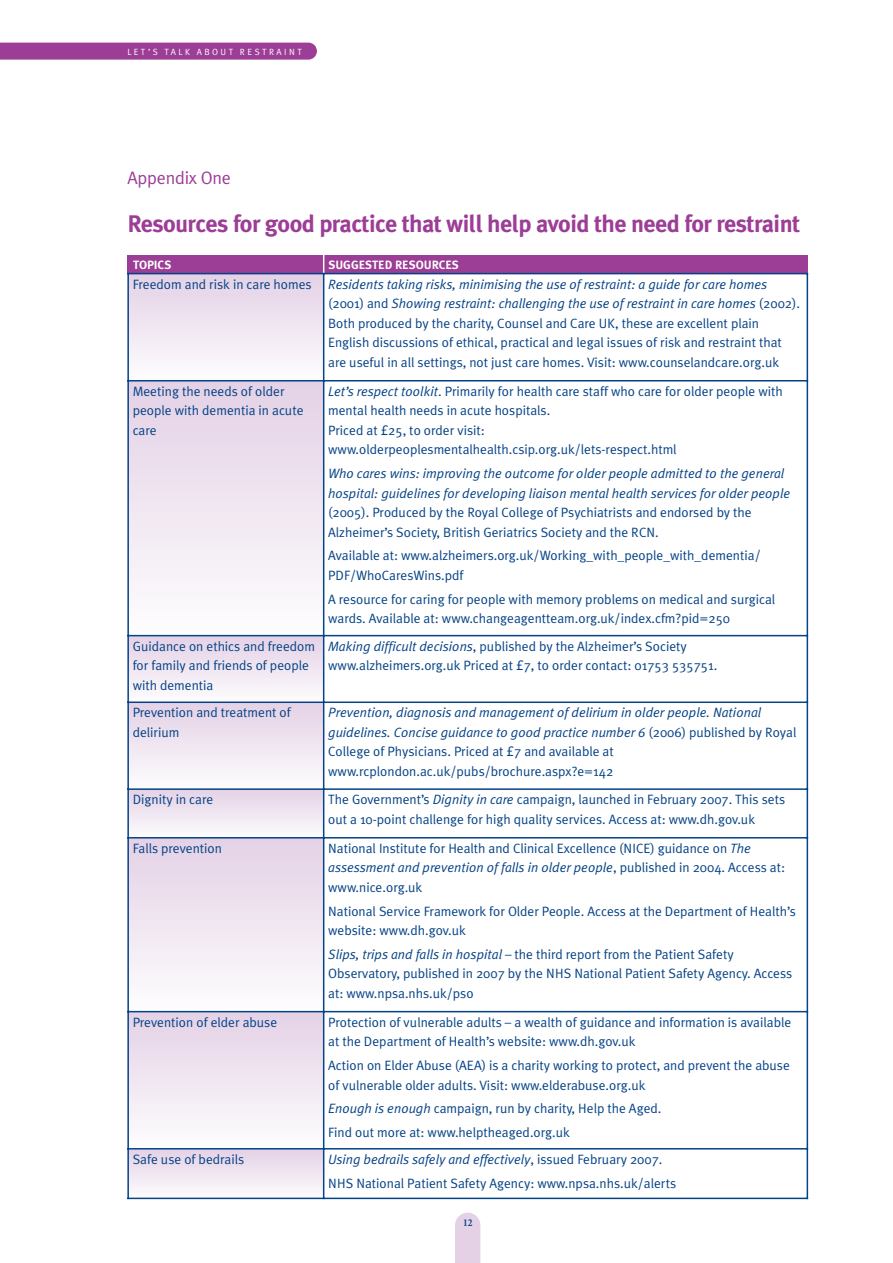
<style>
.page{position:relative;width:893px;height:1263px;background:#fff}
.page>*{position:absolute;margin:0;border:0;box-sizing:border-box;transform-origin:0 0}
.t1{font:700 24px "Meta Plus";letter-spacing:-.02em;color:#9c3d96}
.t2{font:18px "Meta Plus Normal";letter-spacing:-.01em;color:#9c3d96}
.t3{font:13.5px/19.5px "Meta Plus Normal";color:#054286}
.t4{font:italic 13.5px/19.5px "Meta Plus Normal";color:#054286}
.t5{font:700 12px "Meta Plus";color:#fff}
.t6{font:700 condensed 10.5px "Minion";color:#054286}
.t7{font:9px "Meta Plus Normal";letter-spacing:.265em;color:#fff}
.s1{font-style:italic}
.s2{font-style:normal}
</style>
<div class="page">
<svg style="left:455px;top:1213px;width:25px;height:50px"></svg>
<div style="left:0;top:43px;width:317px;height:17px;background:#9c3d96"></div>
<div style="left:127px;top:255px;width:681px;height:18px;background:#9c3d96"></div>
<svg style="left:323px;top:255px;width:1px;height:18px"></svg>
<div style="left:129px;top:274px;width:194px;height:106px;background:linear-gradient(to bottom,#e4d1e6,#fdfcfd)"></div>
<div style="left:129px;top:382px;width:194px;height:253px;background:linear-gradient(to bottom,#e4d1e6,#fefdfe)"></div>
<div style="left:129px;top:636px;width:194px;height:66px;background:linear-gradient(to bottom,#e4d1e6,#fdfbfd)"></div>
<div style="left:129px;top:703px;width:194px;height:85px;background:linear-gradient(to bottom,#e4d1e6,#fdfcfd)"></div>
<div style="left:129px;top:790px;width:194px;height:47px;background:linear-gradient(to bottom,#e4d2e6,#fdfbfd)"></div>
<div style="left:129px;top:839px;width:194px;height:172px;background:linear-gradient(to bottom,#e4d1e6,#fdfdfe)"></div>
<div style="left:129px;top:1012px;width:194px;height:136px;background:linear-gradient(to bottom,#e4d1e6,#fdfcfd)"></div>
<div style="left:129px;top:1150px;width:194px;height:48px;background:linear-gradient(to bottom,#e4d2e6,#fcfbfd)"></div>
<hr style="left:127px;top:273px;width:2px;height:926px;background:#054286">
<hr style="left:323px;top:273px;width:1px;height:926px;background:#054286">
<hr style="left:806px;top:273px;width:2px;height:926px;background:#054286">
<hr style="left:127px;top:273px;width:681px;height:1px;background:#054286">
<hr style="left:127px;top:380px;width:681px;height:2px;background:#054286">
<hr style="left:127px;top:635px;width:681px;height:1px;background:#054286">
<hr style="left:127px;top:702px;width:681px;height:1px;background:#054286">
<hr style="left:127px;top:788px;width:681px;height:2px;background:#054286">
<hr style="left:127px;top:837px;width:681px;height:2px;background:#054286">
<hr style="left:127px;top:1011px;width:681px;height:1px;background:#054286">
<hr style="left:127px;top:1148px;width:681px;height:2px;background:#054286">
<hr style="left:127px;top:1198px;width:681px;height:1px;background:#054286">
<p class="t7" style="left:127px;top:48px;width:176px">LET’S TALK ABOUT RESTRAINT</p>
<h2 class="t2" style="left:127px;top:171px;width:105px">Appendix One</h2>
<h1 class="t1" style="left:127px;top:214px;width:674px">Resources for good practice that will help avoid the need for restraint</h1>
<p class="t5" style="left:133px;top:260px;width:40px">TOPICS</p>
<p class="t5" style="left:328px;top:260px;width:132px">SUGGESTED RESOURCES</p>
<p class="t3" style="left:328px;top:275px;width:473px;text-indent:-195px">Freedom and risk in care homes <span class="s1">Residents taking risks, minimising the use of restraint: a guide for care homes </span>(2001) and <span class="s1">Showing restraint: challenging the use of restraint in care homes</span> (2002).<br>Both produced by the charity, Counsel and Care UK, these are excellent plain English discussions of ethical, practical and legal issues of risk and restraint that are useful in all settings, not just care homes. Visit: www.counselandcare.org.uk</p>
<p class="t3" style="left:133px;top:382px;width:172px">Meeting the needs of older people with dementia in acute care</p>
<p class="t3" style="left:328px;top:382px;width:456px"><span class="s1">Let’s respect toolkit</span>. Primarily for health care staff who care for older people with mental health needs in acute hospitals.<br>Priced at £25, to order visit: www.olderpeoplesmentalhealth.csip.org.uk/lets-respect.html</p>
<p class="t4" style="left:328px;top:465px;width:463px">Who cares wins: improving the outcome for older people admitted to the general hospital: guidelines for developing liaison mental health services for older people</p>
<p class="t3" style="left:328px;top:504px;width:425px">(2005). Produced by the Royal College of Psychiatrists and endorsed by the<br>Alzheimer’s Society, British Geriatrics Society and the RCN.</p>
<p class="t3" style="left:328px;top:547px;width:434px">Available at: www.alzheimers.org.uk/Working_with_people_with_dementia/<br>PDF/WhoCaresWins.pdf</p>
<p class="t3" style="left:328px;top:590px;width:448px">A resource for caring for people with memory problems on medical and surgical wards. Available at: www.changeagentteam.org.uk/index.cfm?pid=250</p>
<p class="t3" style="left:133px;top:637px;width:184px">Guidance on ethics and freedom for family and friends of people with dementia</p>
<p class="t3" style="left:328px;top:637px;width:390px"><span class="s1">Making difficult decisions</span>, published by the Alzheimer’s Society www.alzheimers.org.uk Priced at £7, to order contact: 01753 535751.</p>
<p class="t3" style="left:133px;top:704px;width:160px">Prevention and treatment of delirium</p>
<p class="t4" style="left:328px;top:704px;width:469px">Prevention, diagnosis and management of delirium in older people. National guidelines. Concise guidance to good practice number 6 <span class="s2">(2006) published by Royal College of Physicians. Priced at £7 and available at www.rcplondon.ac.uk/pubs/brochure.aspx?e=142</span></p>
<p class="t3" style="left:133px;top:791px;width:82px">Dignity in care</p>
<p class="t3" style="left:328px;top:791px;width:458px">The Government’s <span class="s1">Dignity in care</span> campaign, launched in February 2007. This sets out a 10-point challenge for high quality services. Access at: www.dh.gov.uk</p>
<p class="t3" style="left:133px;top:839px;width:91px">Falls prevention</p>
<p class="t3" style="left:328px;top:839px;width:458px">National Institute for Health and Clinical Excellence (NICE) guidance on <span class="s1">The assessment and prevention of falls in older people</span>, published in 2004. Access at: www.nice.org.uk</p>
<p class="t3" style="left:328px;top:902px;width:469px">National Service Framework for Older People. Access at the Department of Health’s website: www.dh.gov.uk</p>
<p class="t3" style="left:328px;top:945px;width:465px"><span class="s1">Slips, trips and falls in hospital</span> – the third report from the Patient Safety<br>Observatory, published in 2007 by the NHS National Patient Safety Agency. Access at: www.npsa.nhs.uk/pso</p>
<p class="t3" style="left:133px;top:1013px;width:146px">Prevention of elder abuse</p>
<p class="t3" style="left:328px;top:1013px;width:464px">Protection of vulnerable adults – a wealth of guidance and information is available at the Department of Health’s website: www.dh.gov.uk</p>
<p class="t3" style="left:328px;top:1057px;width:463px">Action on Elder Abuse (AEA) is a charity working to protect, and prevent the abuse of vulnerable older adults. Visit: www.elderabuse.org.uk</p>
<p class="t3" style="left:328px;top:1098px;width:335px;line-height:23.7px"><span class="s1">Enough is enough</span> campaign, run by charity, Help the Aged.<br>Find out more at: www.helptheaged.org.uk</p>
<p class="t3" style="left:133px;top:1150px;width:113px">Safe use of bedrails</p>
<p class="t3" style="left:328px;top:1148px;width:349px;line-height:23.7px"><span class="s1">Using bedrails safely and effectively</span>, issued February 2007.<br>NHS National Patient Safety Agency: www.npsa.nhs.uk/alerts</p>
<p class="t6" style="left:463px;top:1218px;width:11px">12</p>
</div>
